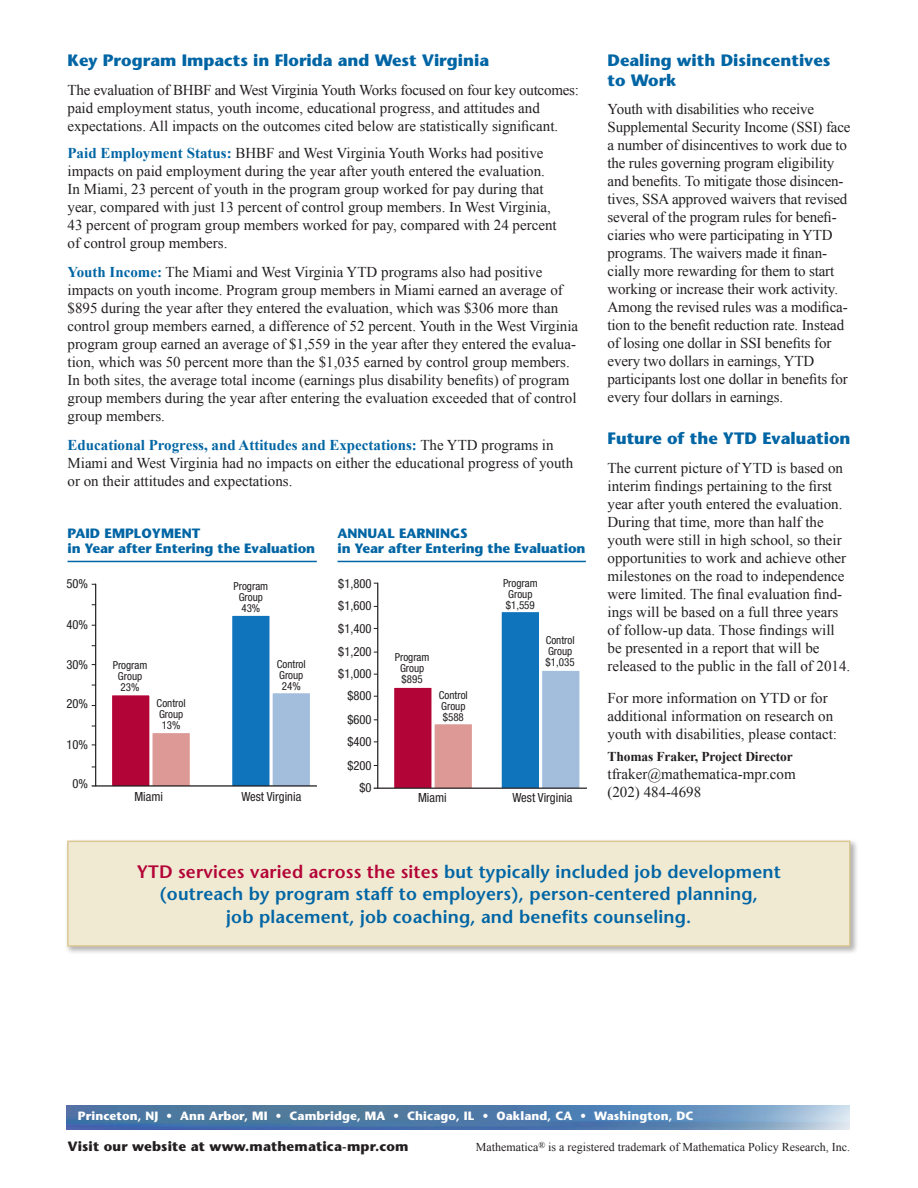
<style>
.page{position:relative;width:918px;height:1188px;background:#fff}
.page>*{position:absolute;margin:0;border:0;box-sizing:border-box;transform-origin:0 0}
.t1{font:600 18px/22.5px "Stone Sans Std";letter-spacing:.01em;color:#0065a4;text-align:center}
.B_Blue_Head{font:700 16.5px/19.5px "Stone Sans Std";color:#0065a4}
.Text{font:15px/18px "Times New Roman";color:#231f20}
.Text_w__bold_1st_l{font:15px/18px "Times New Roman";color:#231f20}
.Text_w__bold_1st_l-2{font:700 13.5px/15px "Stone Sans Std";letter-spacing:-.01em;color:#0065a4}
.t2{font:700 13.5px "Stone Sans Std";letter-spacing:.01em;color:#231f20}
.Text-2{font:700 13.5px "Times New Roman";letter-spacing:-.01em;color:#231f20}
.t3{font:condensed 12.6px/22px "Helvetica Neue LT Std";color:#231f20;text-align:right}
.t4{font:700 12px "Stone Sans Std";letter-spacing:.01em;color:#fff}
.t5{font:12px "Times New Roman";color:#231f20}
.t6{font:condensed 10.95px/11.1px "Helvetica Neue LT Std";color:#231f20}
.s1{font-weight:700;color:#0065a4}
.s2{color:#b30437}
</style>
<div class="page">
<div style="left:65px;top:839px;width:793px;height:116px;background:#231f20;opacity:.35"></div>
<div style="left:68px;top:841px;width:782px;height:105px;background:#f1ead3"></div>
<div style="left:67px;top:841px;width:783px;height:106px;border:2px solid #dbc893"></div>
<img style="left:67px;top:1106px;width:783px;height:23px">
<div style="left:111px;top:695px;width:39px;height:92px;background:#b30437"></div>
<div style="left:111px;top:694px;width:40px;height:94px;border:2px solid #fff"></div>
<div style="left:152px;top:732px;width:39px;height:55px;background:#dd9995"></div>
<div style="left:151px;top:732px;width:40px;height:56px;border:2px solid #fff"></div>
<div style="left:231px;top:615px;width:39px;height:172px;background:#1074bc"></div>
<div style="left:231px;top:614px;width:40px;height:174px;border:2px solid #fff"></div>
<div style="left:272px;top:692px;width:39px;height:95px;background:#a3bddd"></div>
<div style="left:271px;top:692px;width:40px;height:96px;border:2px solid #fff"></div>
<hr style="left:95px;top:584px;width:1px;height:202px;background:#231f20">
<hr style="left:92px;top:785px;width:224px;height:2px;background:#231f20">
<div style="left:393px;top:687px;width:39px;height:102px;background:#b30437"></div>
<div style="left:393px;top:686px;width:40px;height:104px;border:2px solid #fff"></div>
<div style="left:434px;top:724px;width:39px;height:65px;background:#dd9995"></div>
<div style="left:433px;top:723px;width:40px;height:67px;border:2px solid #fff"></div>
<div style="left:501px;top:611px;width:39px;height:178px;background:#1074bc"></div>
<div style="left:500px;top:611px;width:41px;height:179px;border:2px solid #fff"></div>
<div style="left:541px;top:670px;width:39px;height:119px;background:#a3bddd"></div>
<div style="left:541px;top:669px;width:40px;height:121px;border:2px solid #fff"></div>
<hr style="left:377px;top:583px;width:1px;height:205px;background:#231f20">
<hr style="left:374px;top:788px;width:212px;height:1px;background:#231f20">
<hr style="left:68px;top:561px;width:249px;height:1px;background:#0065a4">
<hr style="left:338px;top:561px;width:248px;height:1px;background:#0065a4">
<p class="B_Blue_Head" style="left:68px;top:51px;width:423px">Key Program Impacts in Florida and West Virginia</p>
<p class="Text" style="left:68px;top:81px;width:513px">The evaluation of BHBF and West Virginia Youth Works focused on four key outcomes: paid employment status, youth income, educational progress, and attitudes and expectations. All impacts on the outcomes cited below are statistically significant.</p>
<p class="Text_w__bold_1st_l" style="left:68px;top:144px;width:491px"><span class="s1">Paid Employment Status:</span> BHBF and West Virginia Youth Works had positive impacts on paid employment during the year after youth entered the evaluation.<br>In Miami, 23 percent of youth in the program group worked for pay during that year, compared with just 13 percent of control group members. In West Virginia, 43 percent of program group members worked for pay, compared with 24 percent of control group members.</p>
<p class="Text_w__bold_1st_l" style="left:68px;top:262px;width:512px"><span class="s1">Youth Income:</span> The Miami and West Virginia YTD programs also had positive impacts on youth income. Program group members in Miami earned an average of $895 during the year after they entered the evaluation, which was $306 more than control group members earned, a difference of 52 percent. Youth in the West Virginia program group earned an average of $1,559 in the year after they entered the evalua&shy;tion, which was 50 percent more than the $1,035 earned by control group members.<br>In both sites, the average total income (earnings plus disability benefits) of program group members during the year after entering the evaluation exceeded that of control group members.</p>
<p class="Text_w__bold_1st_l" style="left:68px;top:435px;width:507px"><span class="s1">Educational Progress, and Attitudes and Expectations:</span> The YTD programs in<br>Miami and West Virginia had no impacts on either the educational progress of youth or on their attitudes and expectations.</p>
<p class="Text_w__bold_1st_l-2" style="left:68px;top:526px;width:249px">PAID EMPLOYMENT<br>in Year after Entering the Evaluation</p>
<p class="Text_w__bold_1st_l-2" style="left:338px;top:526px;width:250px">ANNUAL EARNINGS<br>in Year after Entering the Evaluation</p>
<p class="t3" style="left:66px;top:573px;width:23px">50%</p>
<p class="t3" style="left:66px;top:614px;width:23px">40%</p>
<p class="t3" style="left:66px;top:653px;width:23px">30%</p>
<p class="t3" style="left:66px;top:693px;width:23px">20%</p>
<p class="t3" style="left:66px;top:733px;width:23px">10%</p>
<p class="t3" style="left:73px;top:773px;width:17px">0%</p>
<p class="t6" style="left:113px;top:660px;width:36px;text-align:center">Program<br>Group<br>23%</p>
<p class="t6" style="left:157px;top:697px;width:30px">Control<br>Group<br>13%</p>
<p class="t6" style="left:234px;top:581px;width:36px;text-align:center">Program<br>Group<br>43%</p>
<p class="t6" style="left:277px;top:658px;width:30px">Control<br>Group<br>24%</p>
<p class="t3" style="left:134px;top:786px;width:30px">Miami</p>
<p class="t3" style="left:241px;top:786px;width:61px">West Virginia</p>
<p class="t3" style="left:338px;top:573px;width:35px;text-align:justify">$1,800 $1,600 $1,400</p>
<p class="t3" style="left:338px;top:641px;width:35px">$1,200 $1,000 $800</p>
<p class="t3" style="left:347px;top:708px;width:26px;text-align:left">$600 $400</p>
<p class="t3" style="left:347px;top:754px;width:26px">$200 $0</p>
<p class="t6" style="left:395px;top:651px;width:36px;text-align:center">Program<br>Group $895</p>
<p class="t6" style="left:439px;top:690px;width:30px">Control<br>Group $588</p>
<p class="t6" style="left:503px;top:578px;width:36px">Program<br>Group $1,559</p>
<p class="t6" style="left:546px;top:635px;width:31px">Control<br>Group $1,035</p>
<p class="t3" style="left:418px;top:786px;width:30px">Miami</p>
<p class="t3" style="left:512px;top:786px;width:61px">West Virginia</p>
<p class="B_Blue_Head" style="left:608px;top:51px;width:225px">Dealing with Disincentives to Work</p>
<p class="Text" style="left:608px;top:100px;width:245px">Youth with disabilities who receive Supplemental Security Income (SSI) face a number of disincentives to work due to the rules governing program eligibility and benefits. To mitigate those disincen&shy;tives, SSA approved waivers that revised several of the program rules for benefi&shy;ciaries who were participating in YTD programs. The waivers made it finan&shy;cially more rewarding for them to start working or increase their work activity.<br>Among the revised rules was a modifica&shy;tion to the benefit reduction rate. Instead of losing one dollar in SSI benefits for every two dollars in earnings, YTD participants lost one dollar in benefits for every four dollars in earnings.</p>
<p class="B_Blue_Head" style="left:608px;top:429px;width:245px">Future of the YTD Evaluation</p>
<p class="Text" style="left:608px;top:459px;width:244px">The current picture of YTD is based on interim findings pertaining to the first year after youth entered the evaluation.<br>During that time, more than half the youth were still in high school, so their opportunities to work and achieve other milestones on the road to independence were limited. The final evaluation find&shy;ings will be based on a full three years of follow-up data. Those findings will be presented in a report that will be released to the public in the fall of 2014.</p>
<p class="Text" style="left:608px;top:688px;width:231px">For more information on YTD or for additional information on research on youth with disabilities, please contact:</p>
<p class="Text-2" style="left:608px;top:747px;width:187px">Thomas Fraker, Project Director</p>
<p class="Text" style="left:608px;top:765px;width:190px">tfraker@mathematica-mpr.com (202) 484-4698</p>
<p class="t1" style="left:137px;top:860px;width:646px"><span class="s2">YTD services varied across the sites</span> but typically included job development (outreach by program staff to employers), person-centered planning,<br>job placement, job coaching, and benefits counseling.</p>
<p class="t4" style="left:78px;top:1109px;width:617px">Princeton, NJ • Ann Arbor, MI • Cambridge, MA • Chicago, IL • Oakland, CA • Washington, DC</p>
<p class="t2" style="left:68px;top:1138px;width:342px">Visit our website at www.mathematica-mpr.com</p>
<p class="t5" style="left:476px;top:1139px;width:376px">Mathematica<sup>®</sup> is a registered trademark of Mathematica Policy Research, Inc.</p>
</div>
